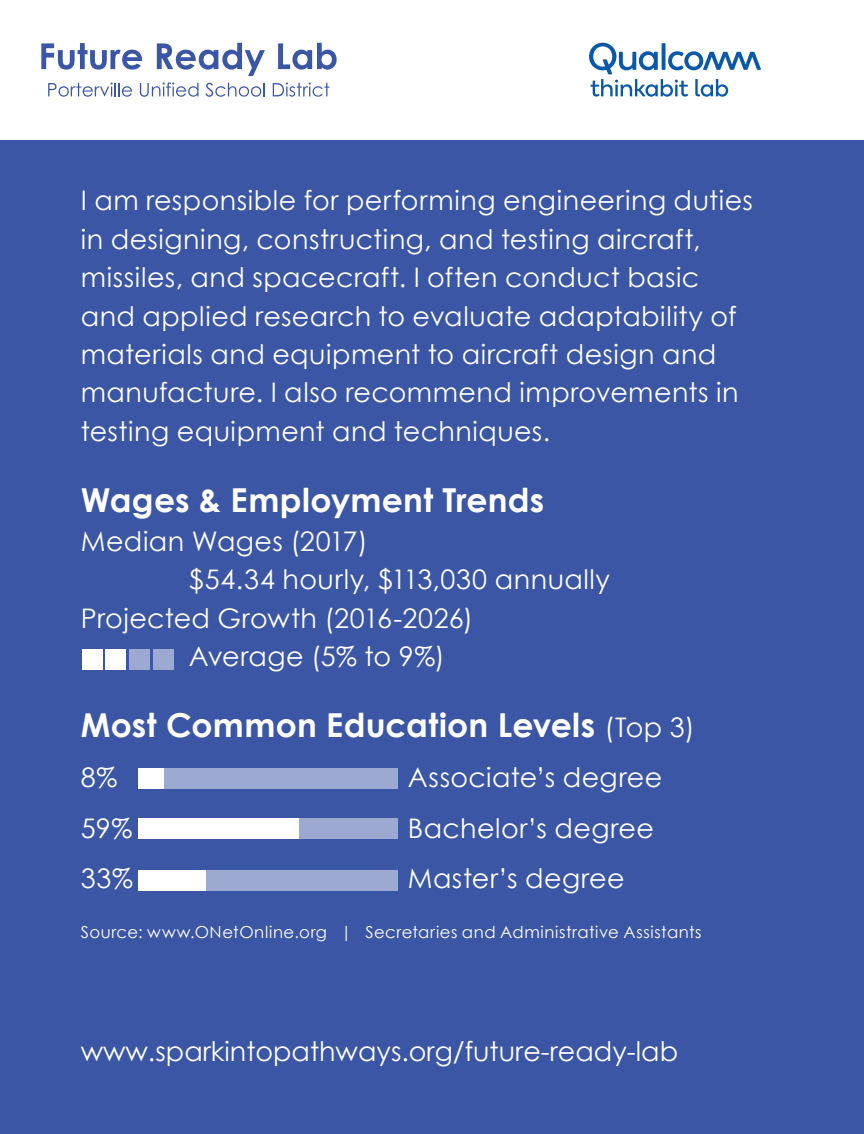
<style>
.page{position:relative;width:864px;height:1134px;background:#3a56a4}
.page>*{position:absolute;margin:0;border:0;box-sizing:border-box;transform-origin:0 0}
.t1{font:700 33px "Century Gothic";letter-spacing:.01em;color:#fff}
.t2{font:27px/38.4px "Century Gothic";letter-spacing:.015em;color:#fff}
.t3{font:27px "Century Gothic";letter-spacing:-.005em;color:#fff}
.t4{font:16.5px "Century Gothic";letter-spacing:.035em;color:#fff}
.s1{font-weight:400;font-size:27px}
</style>
<div class="page">
<div style="left:0;top:0;width:864px;height:140px;background:#fff"></div>
<svg style="left:589px;top:43px;width:172px;height:54px"></svg>
<svg style="left:41px;top:43px;width:101px;height:27px"></svg>
<svg style="left:157px;top:43px;width:108px;height:33px"></svg>
<svg style="left:278px;top:43px;width:59px;height:27px"></svg>
<svg style="left:48px;top:82px;width:84px;height:15px"></svg>
<svg style="left:140px;top:82px;width:59px;height:15px"></svg>
<svg style="left:205px;top:83px;width:60px;height:14px"></svg>
<svg style="left:273px;top:82px;width:56px;height:15px"></svg>
<div style="left:82px;top:649px;width:20px;height:21px;background:#fff"></div>
<div style="left:138px;top:768px;width:259px;height:21px;background:#9caad1"></div>
<div style="left:138px;top:818px;width:259px;height:21px;background:#9caad1"></div>
<div style="left:138px;top:871px;width:259px;height:20px;background:#9caad1"></div>
<div style="left:153px;top:649px;width:21px;height:21px;background:#9caad1"></div>
<div style="left:106px;top:649px;width:20px;height:21px;background:#fff"></div>
<div style="left:129px;top:649px;width:21px;height:21px;background:#9caad1"></div>
<div style="left:138px;top:768px;width:25px;height:21px;background:#fff"></div>
<div style="left:138px;top:818px;width:160px;height:21px;background:#fff"></div>
<div style="left:138px;top:871px;width:67px;height:20px;background:#fff"></div>
<p class="t2" style="left:81px;top:181px;width:674px">I am responsible for performing engineering duties in designing, constructing, and testing aircraft, missiles, and spacecraft. I often conduct basic and applied research to evaluate adaptability of materials and equipment to aircraft design and manufacture. I also recommend improvements in testing equipment and techniques.</p>
<p class="t1" style="left:81px;top:475px;width:465px">Wages &amp; Employment Trends</p>
<p class="t2" style="left:81px;top:521px;width:288px">Median Wages (2017)</p>
<p class="t2" style="left:189px;top:560px;width:423px">$54.34 hourly, $113,030 annually</p>
<p class="t2" style="left:81px;top:598px;width:394px">Projected Growth (2016-2026)</p>
<p class="t3" style="left:189px;top:637px;width:257px">Average (5% to 9%)</p>
<p class="t1" style="left:81px;top:700px;width:615px">Most Common Education Levels <span class="s1">(Top 3)</span></p>
<p class="t2" style="left:81px;top:758px;width:38px">8%</p>
<p class="t2" style="left:408px;top:758px;width:256px">Associate’s degree</p>
<p class="t2" style="left:81px;top:808px;width:53px">59%</p>
<p class="t2" style="left:408px;top:808px;width:248px">Bachelor’s degree</p>
<p class="t2" style="left:81px;top:859px;width:54px">33%</p>
<p class="t2" style="left:408px;top:859px;width:218px">Master’s degree</p>
<p class="t4" style="left:81px;top:921px;width:622px">Source: www.ONetOnline.org | Secretaries and Administrative Assistants</p>
<p class="t2" style="left:81px;top:1032px;width:599px">www.sparkintopathways.org/future-ready-lab</p>
</div>
